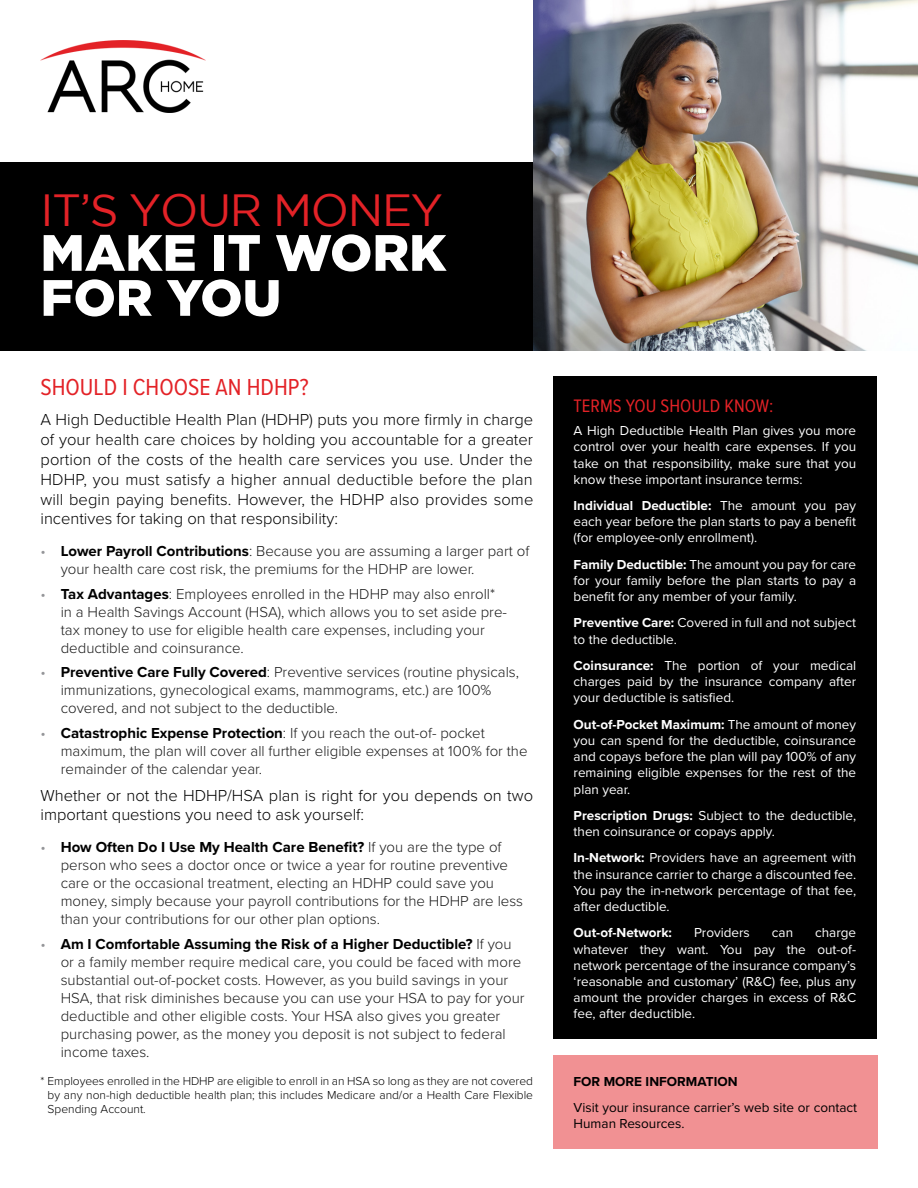
<style>
.page{position:relative;width:918px;height:1188px;background:#fff}
.page>*{position:absolute;margin:0;border:0;box-sizing:border-box;transform-origin:0 0}
.Page_Header_-_Black{font:900 51px "Gotham";color:#fff}
.Page_Header_-_Regula{font:45px "Gotham";letter-spacing:-.03em;color:#e32227}
.Section{font:24px "Proxima Nova Cond";color:#e32227}
.Sidebar_Header{font:18.75px "Proxima Nova Cond";color:#e32227}
.t1{font:300 16.5px/19.8px "Proxima Nova";color:#000;text-align:justify}
.t2{font:300 15px/18px "Proxima Nova";color:#1a1a1a}
.Sidebar_Basic_Paragr{font:13.5px/16.2px "Proxima Nova";color:#fff;text-align:justify}
.Sidebar_Basic_Paragr-2{font:13.5px/16.2px "Proxima Nova";color:#000}
.Sidebar_Sub-Header{font:700 13.5px "Proxima Nova";color:#000}
.Sidebar_Basic_Paragr-3{font:700 13.5px "Proxima Nova";color:#fff}
.Footnotes{font:300 12px/14.4px "Proxima Nova";color:#000;text-align:justify}
.s1{color:#949598}
.s2{font-weight:700;color:#000}
.s3{font-weight:700}
</style>
<div class="page">
<div style="left:0;top:162px;width:918px;height:189px;background:#000"></div>
<img style="left:533px;top:0;width:385px;height:351px">
<img style="left:41px;top:40px;width:165px;height:72px">
<div style="left:553px;top:376px;width:323px;height:663px;background:#000"></div>
<div style="left:553px;top:1055px;width:325px;height:93px;background:#f19193"></div>
<p class="Page_Header_-_Regula" style="left:40px;top:185px;width:404px">IT’S YOUR MONEY</p>
<p class="Page_Header_-_Black" style="left:40px;top:223px;width:407px">MAKE IT WORK</p>
<p class="Page_Header_-_Black" style="left:40px;top:268px;width:242px">FOR YOU</p>
<p class="Section" style="left:40px;top:370px;width:270px">SHOULD I CHOOSE AN HDHP?</p>
<p class="t1" style="left:40px;top:409px;width:494px">A High Deductible Health Plan (HDHP) puts you more firmly in charge of your health care choices by holding you accountable for a greater portion of the costs of the health care services you use. Under the HDHP, you must satisfy a higher annual deductible before the plan will begin paying benefits. However, the HDHP also provides some incentives for taking on that responsibility:</p>
<p class="t2" style="left:61px;top:541px;width:470px;text-indent:-20px"><span class="s1">•</span> <span class="s2">Lower Payroll Contributions</span>: Because you are assuming a larger part of your health care cost risk, the premiums for the HDHP are lower.</p>
<p class="t2" style="left:61px;top:584px;width:448px;text-indent:-20px"><span class="s1">•</span> <span class="s2">Tax Advantages</span>: Employees enrolled in the HDHP may also enroll* in a Health Savings Account (HSA), which allows you to set aside pre&shy;tax money to use for eligible health care expenses, including your deductible and coinsurance.</p>
<p class="t2" style="left:61px;top:663px;width:460px;text-indent:-20px"><span class="s1">•</span> <span class="s2">Preventive Care Fully Covered</span>: Preventive services (routine physicals, immunizations, gynecological exams, mammograms, etc.) are 100% covered, and not subject to the deductible.</p>
<p class="t2" style="left:61px;top:723px;width:468px;text-indent:-20px"><span class="s1">•</span> <span class="s2">Catastrophic Expense Protection</span>: If you reach the out-of- pocket maximum, the plan will cover all further eligible expenses at 100% for the remainder of the calendar year.</p>
<p class="t1" style="left:40px;top:784px;width:494px">Whether or not the HDHP/HSA plan is right for you depends on two important questions you need to ask yourself:</p>
<p class="t2" style="left:61px;top:837px;width:464px;text-indent:-20px"><span class="s1">•</span> <span class="s2">How Often Do I Use My Health Care Benefit?</span> If you are the type of person who sees a doctor once or twice a year for routine preventive care or the occasional treatment, electing an HDHP could save you money, simply because your payroll contributions for the HDHP are less than your contributions for our other plan options.</p>
<p class="t2" style="left:61px;top:934px;width:465px;text-indent:-20px"><span class="s1">•</span> <span class="s2">Am I Comfortable Assuming the Risk of a Higher Deductible?</span> If you or a family member require medical care, you could be faced with more substantial out-of-pocket costs. However, as you build savings in your HSA, that risk diminishes because you can use your HSA to pay for your deductible and other eligible costs. Your HSA also gives you greater purchasing power, as the money you deposit is not subject to federal income taxes.</p>
<p class="Footnotes" style="left:48px;top:1073px;width:487px;text-indent:-7px">* Employees enrolled in the HDHP are eligible to enroll in an HSA so long as they are not covered by any non-high deductible health plan; this includes Medicare and/or a Health Care Flexible Spending Account.</p>
<p class="Sidebar_Header" style="left:574px;top:392px;width:201px">TERMS YOU SHOULD KNOW:</p>
<p class="Sidebar_Basic_Paragr" style="left:574px;top:422px;width:284px">A High Deductible Health Plan gives you more control over your health care expenses. If you take on that responsibility, make sure that you know these important insurance terms:</p>
<p class="Sidebar_Basic_Paragr" style="left:574px;top:497px;width:284px"><span class="s3">Individual Deductible:</span> The amount you pay each year before the plan starts to pay a benefit (for employee-only enrollment).</p>
<p class="Sidebar_Basic_Paragr" style="left:574px;top:556px;width:284px"><span class="s3">Family Deductible:</span> The amount you pay for care for your family before the plan starts to pay a benefit for any member of your family.</p>
<p class="Sidebar_Basic_Paragr" style="left:574px;top:614px;width:284px"><span class="s3">Preventive Care:</span> Covered in full and not subject to the deductible.</p>
<p class="Sidebar_Basic_Paragr" style="left:574px;top:657px;width:284px"><span class="s3">Coinsurance:</span> The portion of your medical charges paid by the insurance company after your deductible is satisfied.</p>
<p class="Sidebar_Basic_Paragr" style="left:574px;top:716px;width:284px"><span class="s3">Out-of-Pocket Maximum:</span> The amount of money you can spend for the deductible, coinsurance and copays before the plan will pay 100% of any remaining eligible expenses for the rest of the plan year.</p>
<p class="Sidebar_Basic_Paragr" style="left:574px;top:807px;width:284px"><span class="s3">Prescription Drugs:</span> Subject to the deductible, then coinsurance or copays apply.</p>
<p class="Sidebar_Basic_Paragr" style="left:574px;top:849px;width:284px"><span class="s3">In-Network:</span> Providers have an agreement with the insurance carrier to charge a discounted fee.<br>You pay the in-network percentage of that fee, after deductible.</p>
<p class="Sidebar_Basic_Paragr-3" style="left:574px;top:923px;width:100px">Out-of-Network:</p>
<p class="Sidebar_Basic_Paragr" style="left:694px;top:924px;width:57px">Providers</p>
<p class="Sidebar_Basic_Paragr" style="left:772px;top:924px;width:23px">can</p>
<p class="Sidebar_Basic_Paragr" style="left:574px;top:924px;width:284px;text-indent:241px">charge whatever they want. You pay the out-of&shy;network percentage of the insurance company’s ‘reasonable and customary’ (R&amp;C) fee, plus any amount the provider charges in excess of R&amp;C fee, after deductible.</p>
<p class="Sidebar_Sub-Header" style="left:574px;top:1071px;width:165px">FOR MORE INFORMATION</p>
<p class="Sidebar_Basic_Paragr-2" style="left:574px;top:1099px;width:285px">Visit your insurance carrier’s web site or contact<br>Human Resources.</p>
</div>
